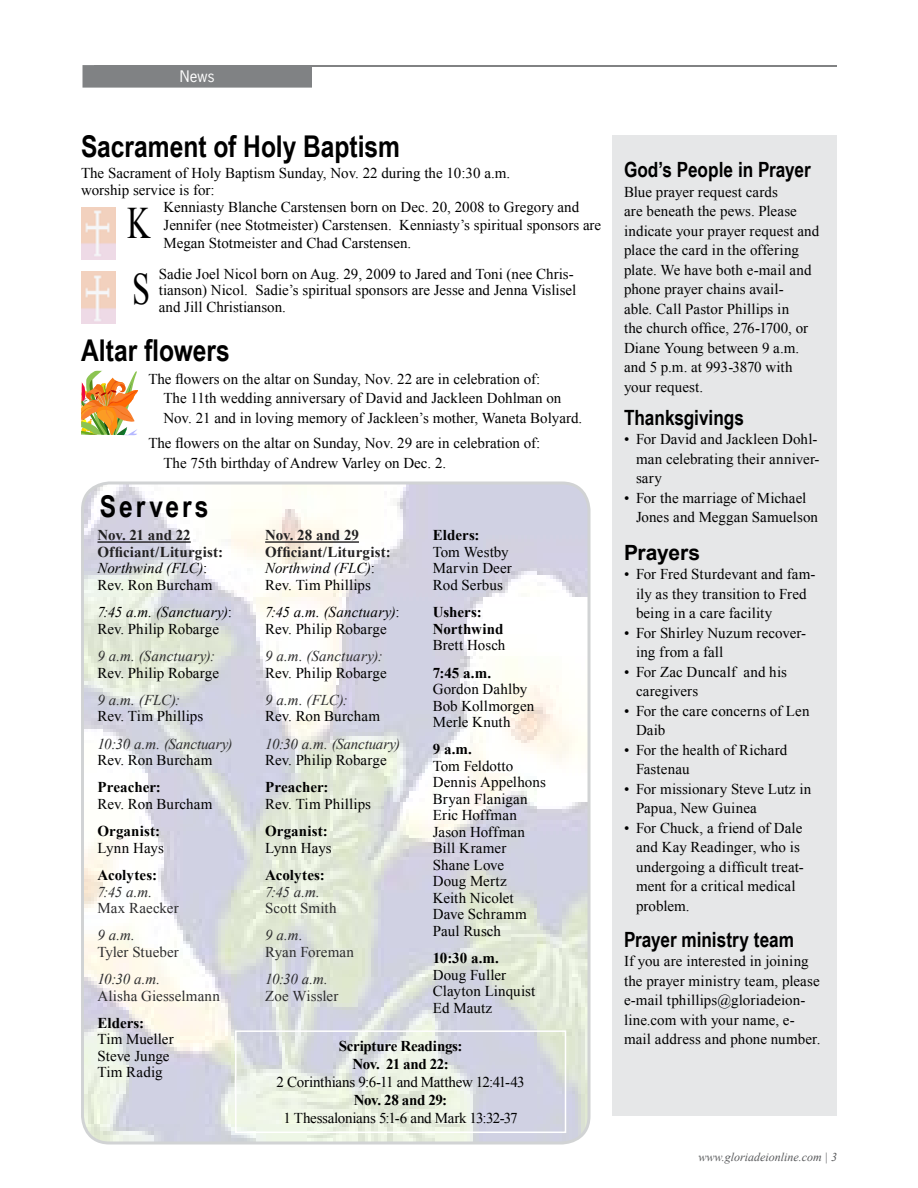
<style>
.page{position:relative;width:918px;height:1188px;background:#fff}
.page>*{position:absolute;margin:0;border:0;box-sizing:border-box;transform-origin:0 0}
.t1{font:45px "Times New Roman";color:#000;scale:.72 1}
.t2{font:700 30px "Arial Narrow";color:#000}
.t3{font:700 30px "Arial Narrow";letter-spacing:.1em;color:#000}
.t4{font:700 21px "Arial Narrow";color:#000}
.t5{font:700 21px "Arial";letter-spacing:-.01em;color:#000}
.t6{font:15px/19.5px "Times New Roman";color:#000}
.t7{font:700 15px/16.5px "Times New Roman";letter-spacing:.005em;color:#222122}
.t8{font:italic 15px "Times New Roman";letter-spacing:-.01em;color:#2d2d2e}
.t9{font:700 15px/16.5px "Times New Roman";color:#000}
.t10{font:italic 15px/16.5px "Times New Roman";letter-spacing:.015em;color:#000}
.t11{font:15px "Times New Roman";letter-spacing:.01em;color:#2d2d2e}
.t12{font:15px "Times New Roman";letter-spacing:-.02em;color:#000}
.t13{font:italic 15px "Times New Roman";letter-spacing:.015em;color:#2d2d2e}
.t14{font:700 15px/18px "Times New Roman";letter-spacing:-.02em;color:#000;text-align:center}
.t15{font:700 15px "Times New Roman";letter-spacing:-.03em;color:#000}
.t16{font:15px "News Gothic Std";color:#fff}
.t17{font:italic 12px "Times New Roman";color:#58595b}
.s1{font-weight:400;font-style:italic;color:#000}
.s2{font-weight:400;color:#000}
.s3{font-style:normal}
</style>
<div class="page">
<hr style="left:94px;top:65px;width:743px;height:2px;background:#58595b">
<img style="left:82px;top:483px;width:505px;height:658px">
<div style="left:81px;top:482px;width:510px;height:662px;border:3px solid #d1d3d4;border-radius:27px"></div>
<div style="left:612px;top:135px;width:225px;height:981px;background:#e6e7e8"></div>
<hr style="left:98px;top:541px;width:93px;height:2px;background:#222122">
<hr style="left:265px;top:541px;width:94px;height:2px;background:#222122">
<div style="left:83px;top:66px;width:228px;height:21px;background:#808284"></div>
<div style="left:82px;top:65px;width:230px;height:23px;border:2px solid #808284"></div>
<div style="left:235px;top:1030px;width:331px;height:103px;border:2px solid #fff"></div>
<img style="left:81px;top:370px;width:57px;height:66px">
<img style="left:81px;top:272px;width:34px;height:52px">
<img style="left:81px;top:207px;width:34px;height:52px">
<p class="t16" style="left:180px;top:67px;width:36px">News</p>
<h2 class="t2" style="left:81px;top:124px;width:321px">Sacrament of Holy Baptism</h2>
<p class="t6" style="left:81px;top:165px;width:431px;line-height:16.5px">The Sacrament of Holy Baptism Sunday, Nov. 22 during the 10:30 a.m. worship service is for:</p>
<h1 class="t1" style="left:127px;top:193px;width:34px">K</h1>
<p class="t6" style="left:164px;top:198px;width:439px;line-height:18px">Kenniasty Blanche Carstensen born on Dec. 20, 2008 to Gregory and<br>Jennifer (nee Stotmeister) Carstensen. Kenniasty’s spiritual sponsors are<br>Megan Stotmeister and Chad Carstensen.</p>
<h1 class="t1" style="left:132px;top:259px;width:27px">S</h1>
<p class="t6" style="left:159px;top:265px;width:419px;line-height:16.5px">Sadie Joel Nicol born on Aug. 29, 2009 to Jared and Toni (nee Chris&shy;tianson) Nicol. Sadie’s spiritual sponsors are Jesse and Jenna Vislisel and Jill Christianson.</p>
<h2 class="t2" style="left:81px;top:328px;width:150px">Altar flowers</h2>
<p class="t6" style="left:163px;top:369px;width:420px;text-indent:-15px">The flowers on the altar on Sunday, Nov. 22 are in celebration of:<br>The 11th wedding anniversary of David and Jackleen Dohlman on<br>Nov. 21 and in loving memory of Jackleen’s mother, Waneta Bolyard.</p>
<p class="t6" style="left:163px;top:433px;width:379px;text-indent:-15px">The flowers on the altar on Sunday, Nov. 29 are in celebration of:<br>The 75th birthday of Andrew Varley on Dec. 2.</p>
<h2 class="t3" style="left:100px;top:484px;width:110px">Servers</h2>
<p class="t7" style="left:98px;top:527px;width:127px">Nov. 21 and 22<br>Officiant/Liturgist:<br><span class="s1">Northwind (FLC)</span><span class="s2">:<br>Rev. Ron Burcham</span></p>
<p class="t10" style="left:98px;top:604px;width:136px">7:45 a.m. (Sanctuary)<span class="s3">:<br>Rev. Philip Robarge</span></p>
<p class="t13" style="left:98px;top:646px;width:119px">9 a.m. (Sanctuary):</p>
<p class="t6" style="left:98px;top:663px;width:123px">Rev. Philip Robarge</p>
<p class="t8" style="left:98px;top:689px;width:84px">9 a.m. (FLC):</p>
<p class="t6" style="left:98px;top:706px;width:107px">Rev. Tim Phillips</p>
<p class="t8" style="left:98px;top:733px;width:137px">10:30 a.m. (Sanctuary)</p>
<p class="t6" style="left:98px;top:750px;width:116px">Rev. Ron Burcham</p>
<p class="t9" style="left:98px;top:779px;width:65px">Preacher:</p>
<p class="t6" style="left:98px;top:794px;width:116px">Rev. Ron Burcham</p>
<p class="t9" style="left:98px;top:823px;width:64px">Organist:</p>
<p class="t6" style="left:98px;top:838px;width:68px">Lynn Hays</p>
<p class="t9" style="left:98px;top:866px;width:61px">Acolytes:</p>
<p class="t8" style="left:98px;top:881px;width:56px">7:45 a.m.</p>
<p class="t11" style="left:98px;top:898px;width:83px">Max Raecker</p>
<p class="t8" style="left:98px;top:925px;width:39px">9 a.m.</p>
<p class="t11" style="left:98px;top:942px;width:83px">Tyler Stueber</p>
<p class="t8" style="left:98px;top:969px;width:64px">10:30 a.m.</p>
<p class="t11" style="left:98px;top:986px;width:124px">Alisha Giesselmann</p>
<p class="t9" style="left:98px;top:1014px;width:48px">Elders:</p>
<p class="t6" style="left:98px;top:1031px;width:78px;line-height:16.5px">Tim Mueller<br>Steve Junge<br>Tim Radig</p>
<p class="t7" style="left:265px;top:527px;width:127px">Nov. 28 and 29<br>Officiant/Liturgist:<br><span class="s1">Northwind (FLC)</span><span class="s2">:<br>Rev. Tim Phillips</span></p>
<p class="t10" style="left:265px;top:604px;width:136px">7:45 a.m. (Sanctuary)<span class="s3">:<br>Rev. Philip Robarge</span></p>
<p class="t13" style="left:265px;top:646px;width:119px">9 a.m. (Sanctuary):</p>
<p class="t6" style="left:265px;top:663px;width:123px">Rev. Philip Robarge</p>
<p class="t8" style="left:265px;top:689px;width:84px">9 a.m. (FLC):</p>
<p class="t6" style="left:265px;top:706px;width:116px">Rev. Ron Burcham</p>
<p class="t8" style="left:265px;top:733px;width:137px">10:30 a.m. (Sanctuary)</p>
<p class="t6" style="left:265px;top:750px;width:123px">Rev. Philip Robarge</p>
<p class="t9" style="left:265px;top:779px;width:65px">Preacher:</p>
<p class="t6" style="left:265px;top:794px;width:107px">Rev. Tim Phillips</p>
<p class="t9" style="left:265px;top:823px;width:64px">Organist:</p>
<p class="t6" style="left:265px;top:838px;width:68px">Lynn Hays</p>
<p class="t9" style="left:265px;top:866px;width:61px">Acolytes:</p>
<p class="t8" style="left:265px;top:881px;width:56px">7:45 a.m.</p>
<p class="t11" style="left:265px;top:898px;width:73px">Scott Smith</p>
<p class="t8" style="left:265px;top:925px;width:39px">9 a.m.</p>
<p class="t11" style="left:265px;top:942px;width:90px">Ryan Foreman</p>
<p class="t8" style="left:265px;top:969px;width:64px">10:30 a.m.</p>
<p class="t11" style="left:265px;top:986px;width:75px">Zoe Wissler</p>
<p class="t9" style="left:433px;top:527px;width:48px">Elders:</p>
<p class="t6" style="left:433px;top:543px;width:81px;line-height:16.5px">Tom Westby<br>Marvin Deer<br>Rod Serbus</p>
<p class="t9" style="left:433px;top:604px;width:72px">Ushers:<br>Northwind</p>
<p class="t6" style="left:433px;top:635px;width:74px">Brett Hosch</p>
<p class="t9" style="left:433px;top:664px;width:60px">7:45 a.m.</p>
<p class="t6" style="left:433px;top:681px;width:103px;line-height:16.5px">Gordon Dahlby<br>Bob Kollmorgen<br>Merle Knuth</p>
<p class="t9" style="left:433px;top:741px;width:41px">9 a.m.</p>
<p class="t6" style="left:433px;top:757px;width:115px;line-height:16.5px">Tom Feldotto<br>Dennis Appelhons<br>Bryan Flanigan<br>Eric Hoffman<br>Jason Hoffman<br>Bill Kramer<br>Shane Love<br>Doug Mertz<br>Keith Nicolet<br>Dave Schramm<br>Paul Rusch</p>
<p class="t9" style="left:433px;top:949px;width:68px">10:30 a.m.</p>
<p class="t6" style="left:433px;top:966px;width:104px;line-height:16.5px">Doug Fuller<br>Clayton Linquist<br>Ed Mautz</p>
<p class="t14" style="left:339px;top:1036px;width:125px">Scripture Readings:<br>Nov. 21 and 22:</p>
<p class="t12" style="left:277px;top:1072px;width:249px">2 Corinthians 9:6-11 and Matthew 12:41-43</p>
<p class="t15" style="left:354px;top:1089px;width:95px">Nov. 28 and 29:</p>
<p class="t12" style="left:283px;top:1108px;width:236px">1 Thessalonians 5:1-6 and Mark 13:32-37</p>
<h3 class="t4" style="left:624px;top:154px;width:188px">God’s People in Prayer</h3>
<p class="t6" style="left:624px;top:182px;width:197px">Blue prayer request cards<br>are beneath the pews. Please indicate your prayer request and place the card in the offering plate. We have both e-mail and phone prayer chains avail-<br>able. Call Pastor Phillips in<br>the church office, 276-1700, or<br>Diane Young between 9 a.m. and 5 p.m. at 993-3870 with your request.</p>
<h3 class="t4" style="left:624px;top:401px;width:122px">Thanksgivings</h3>
<p class="t6" style="left:636px;top:429px;width:185px;text-indent:-12px">• For David and Jackleen Dohl&shy;man celebrating their anniver&shy;sary</p>
<p class="t6" style="left:636px;top:488px;width:184px;text-indent:-12px">• For the marriage of Michael<br>Jones and Meggan Samuelson</p>
<h3 class="t5" style="left:624px;top:539px;width:78px">Prayers</h3>
<p class="t6" style="left:636px;top:564px;width:181px;text-indent:-12px">• For Fred Sturdevant and fam&shy;ily as they transition to Fred being in a care facility</p>
<p class="t6" style="left:636px;top:623px;width:172px;text-indent:-12px">• For Shirley Nuzum recover&shy;ing from a fall</p>
<p class="t6" style="left:636px;top:662px;width:153px;text-indent:-12px">• For Zac Duncalf and his caregivers</p>
<p class="t6" style="left:636px;top:701px;width:175px;text-indent:-12px">• For the care concerns of Len<br>Daib</p>
<p class="t6" style="left:636px;top:740px;width:153px;text-indent:-12px">• For the health of Richard<br>Fastenau</p>
<p class="t6" style="left:636px;top:779px;width:177px;text-indent:-12px">• For missionary Steve Lutz in<br>Papua, New Guinea</p>
<p class="t6" style="left:636px;top:818px;width:169px;text-indent:-12px">• For Chuck, a friend of Dale and Kay Readinger, who is undergoing a difficult treat&shy;ment for a critical medical problem.</p>
<h3 class="t4" style="left:624px;top:923px;width:172px">Prayer ministry team</h3>
<p class="t6" style="left:624px;top:951px;width:198px">If you are interested in joining the prayer ministry team, please e-mail tphillips@gloriadeion&shy;line.com with your name, e&shy;mail address and phone number.</p>
<p class="t17" style="left:699px;top:1148px;width:131px">www.gloriadeionline.com |</p>
</div>
